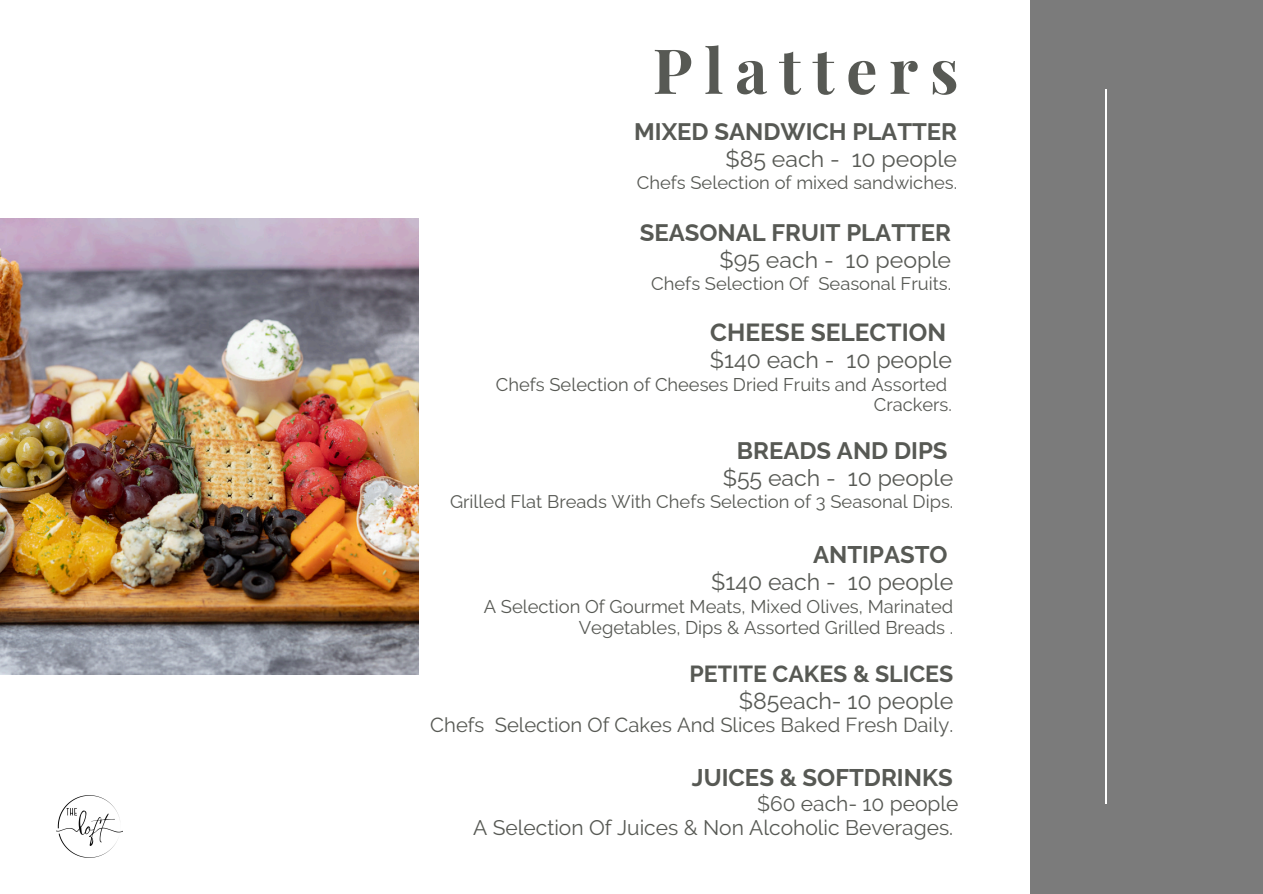
<style>
.page{position:relative;width:1263px;height:894px;background:#fff}
.page>*{position:absolute;margin:0;border:0;box-sizing:border-box;transform-origin:0 0}
.t1{font:700 62.25px "Playfair Display";letter-spacing:.185em;color:#575954}
.t2{font:700 24.6px "Raleway";color:#575954}
.t3{font:700 24px "Raleway";color:#575954}
.t4{font:700 23.85px "Raleway";color:#575954}
.t5{font:23.1px "Raleway";color:#575954}
.t6{font:700 23.1px/27px "Raleway";color:#575954;text-align:right}
.t7{font:21px/24.3px "Raleway";color:#575954;text-align:right}
.t8{font:20.25px "Raleway";color:#575954}
.t9{font:18.3px/21px "Raleway";color:#575954;text-align:right}
.s1{font-weight:400}
</style>
<div class="page">
<img style="left:56px;top:795px;width:67px;height:61px">
<div style="left:1030px;top:0;width:233px;height:893px;background:#7b7b7b"></div>
<hr style="left:1105px;top:89px;width:2px;height:715px;background:#fff">
<img style="left:0;top:219px;width:418px;height:455px">
<h1 class="t1" style="left:653px;top:27px;width:307px">Platters</h1>
<p class="t4" style="left:634px;top:117px;width:324px">MIXED SANDWICH PLATTER</p>
<p class="t5" style="left:725px;top:145px;width:233px">$85 each - 10 people</p>
<p class="t9" style="left:637px;top:172px;width:322px">Chefs Selection of mixed sandwiches.</p>
<p class="t4" style="left:640px;top:218px;width:313px">SEASONAL FRUIT PLATTER</p>
<p class="t5" style="left:720px;top:246px;width:233px">$95 each - 10 people</p>
<h2 class="t9" style="left:651px;top:273px;width:301px">Chefs Selection Of Seasonal Fruits.</h2>
<p class="t2" style="left:710px;top:318px;width:237px">CHEESE SELECTION</p>
<p class="t5" style="left:710px;top:346px;width:244px">$140 each - 10 people</p>
<p class="t9" style="left:496px;top:373px;width:453px">Chefs Selection of Cheeses Dried Fruits and Assorted</p>
<p class="t9" style="left:874px;top:394px;width:80px">Crackers.</p>
<p class="t4" style="left:737px;top:436px;width:212px">BREADS AND DIPS</p>
<p class="t5" style="left:723px;top:463px;width:232px">$55 each - 10 people</p>
<p class="t9" style="left:450px;top:491px;width:505px">Grilled Flat Breads With Chefs Selection of 3 Seasonal Dips.</p>
<p class="t4" style="left:813px;top:540px;width:136px">ANTIPASTO</p>
<p class="t5" style="left:711px;top:568px;width:244px">$140 each - 10 people</p>
<p class="t9" style="left:484px;top:595px;width:471px">A Selection Of Gourmet Meats, Mixed Olives, Marinated<br>Vegetables, Dips &amp; Assorted Grilled Breads .</p>
<p class="t6" style="left:689px;top:659px;width:265px">PETITE CAKES &amp; SLICES <span class="s1">$85each- 10 people</span></p>
<p class="t8" style="left:430px;top:713px;width:524px">Chefs Selection Of Cakes And Slices Baked Fresh Daily.</p>
<p class="t3" style="left:692px;top:763px;width:262px">JUICES &amp; SOFTDRINKS</p>
<p class="t7" style="left:473px;top:791px;width:487px">$60 each- 10 people<br>A Selection Of Juices &amp; Non Alcoholic Beverages.</p>
</div>
